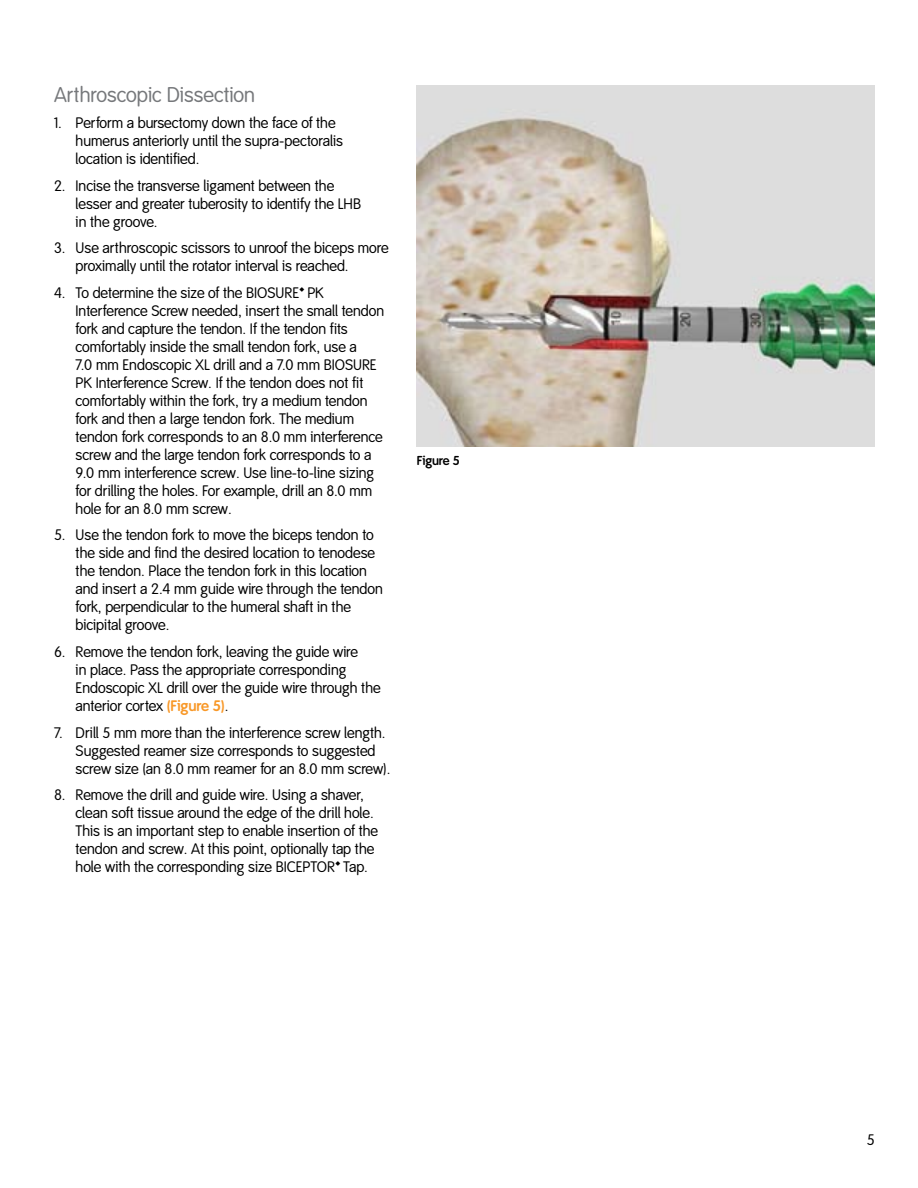
<style>
.page{position:relative;width:918px;height:1188px;background:#fff}
.page>*{position:absolute;margin:0;border:0;box-sizing:border-box;transform-origin:0 0}
.t1{font:21px "Smith&Nephew";color:#76787b}
.t2{font:15px/18px "Smith&Nephew";color:#000}
.t3{font:700 12.75px "Smith&Nephew";letter-spacing:-.01em;color:#000}
.s1{font-weight:700;color:#f89828}
</style>
<div class="page">
<img style="left:417px;top:86px;width:458px;height:360px">
<h1 class="t1" style="left:54px;top:83px;width:203px">Arthroscopic Dissection</h1>
<p class="t2" style="left:76px;top:114px;width:269px;text-indent:-22px">1. Perform a bursectomy down the face of the humerus anteriorly until the supra-pectoralis location is identified.</p>
<p class="t2" style="left:76px;top:177px;width:287px;text-indent:-22px">2. Incise the transverse ligament between the lesser and greater tuberosity to identify the LHB in the groove.</p>
<p class="t2" style="left:76px;top:239px;width:315px;text-indent:-22px">3. Use arthroscopic scissors to unroof the biceps more proximally until the rotator interval is reached.</p>
<p class="t2" style="left:76px;top:284px;width:310px;text-indent:-22px">4. To determine the size of the BIOSURE™ PK Interference Screw needed, insert the small tendon fork and capture the tendon. If the tendon fits comfortably inside the small tendon fork, use a<br>7.0 mm Endoscopic XL drill and a 7.0 mm BIOSURE PK Interference Screw. If the tendon does not fit comfortably within the fork, try a medium tendon fork and then a large tendon fork. The medium tendon fork corresponds to an 8.0 mm interference screw and the large tendon fork corresponds to a 9.0 mm interference screw. Use line-to-line sizing for drilling the holes. For example, drill an 8.0 mm hole for an 8.0 mm screw.</p>
<p class="t2" style="left:76px;top:527px;width:309px;text-indent:-22px">5. Use the tendon fork to move the biceps tendon to the side and find the desired location to tenodese the tendon. Place the tendon fork in this location and insert a 2.4 mm guide wire through the tendon fork, perpendicular to the humeral shaft in the bicipital groove.</p>
<p class="t2" style="left:76px;top:643px;width:307px;text-indent:-22px">6. Remove the tendon fork, leaving the guide wire<br>in place. Pass the appropriate corresponding Endoscopic XL drill over the guide wire through the anterior cortex <span class="s1">(Figure 5)</span>.</p>
<p class="t2" style="left:76px;top:724px;width:316px;text-indent:-22px">7. Drill 5 mm more than the interference screw length.<br>Suggested reamer size corresponds to suggested screw size (an 8.0 mm reamer for an 8.0 mm screw).</p>
<p class="t2" style="left:76px;top:787px;width:304px;text-indent:-22px">8. Remove the drill and guide wire. Using a shaver, clean soft tissue around the edge of the drill hole.<br>This is an important step to enable insertion of the tendon and screw. At this point, optionally tap the hole with the corresponding size BICEPTOR™ Tap.</p>
<p class="t3" style="left:417px;top:453px;width:45px">Figure 5</p>
</div>
